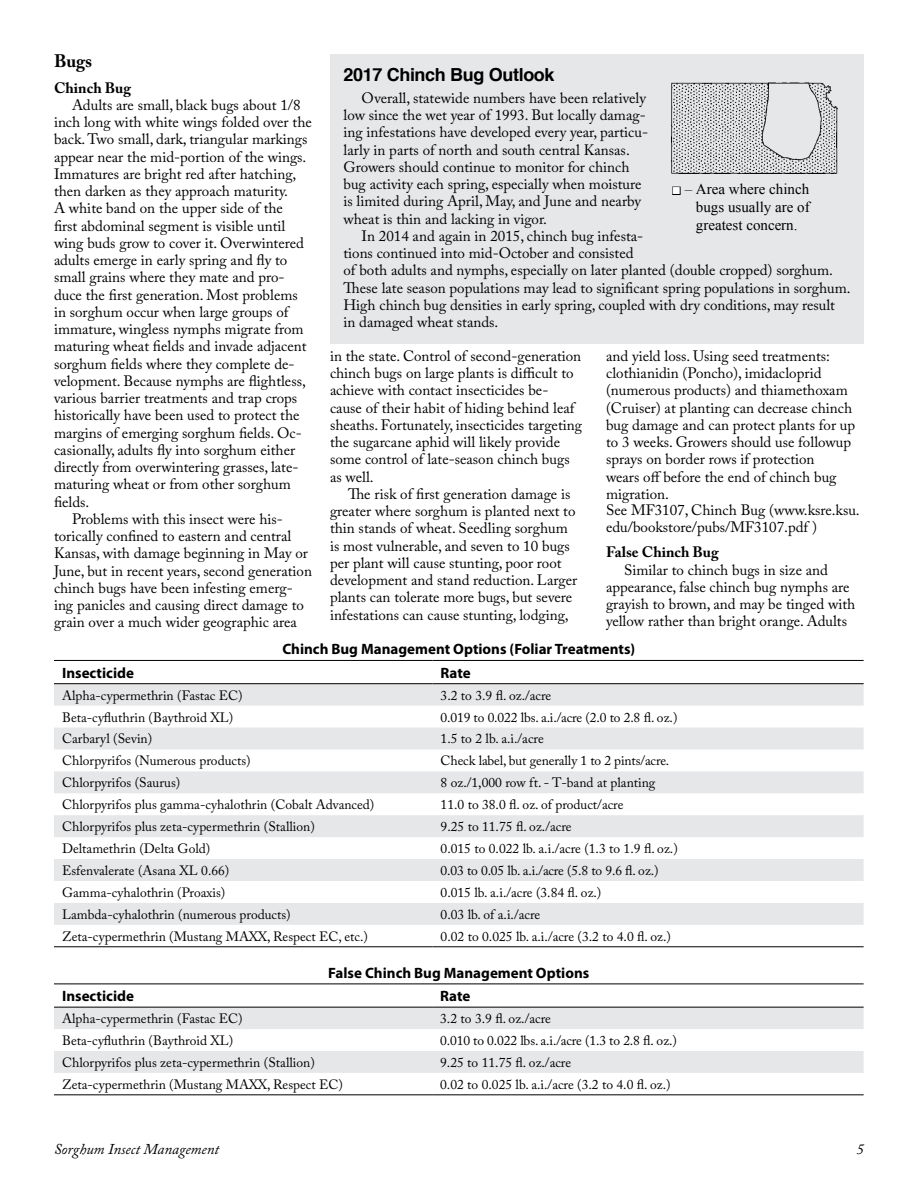
<style>
.page{position:relative;width:918px;height:1188px;background:#fff}
.page>*{position:absolute;margin:0;border:0;box-sizing:border-box;transform-origin:0 0}
.t1{font:700 18px "Helvetica";letter-spacing:-.02em;color:#000}
.t2{font:700 18px "Adobe Caslon Pro";color:#000}
.t3{font:15px/17.2px "Adobe Caslon Pro";color:#000}
.t4{font:700 15px "Myriad Pro";color:#000}
.t5{font:15px/18px "Times New Roman";color:#000;text-align:justify}
.t6{font:italic 15px "Adobe Caslon Pro";color:#000}
.t7{font:700 15px "Adobe Caslon Pro";color:#000}
.t8{font:13.5px "Adobe Caslon Pro";color:#000}
.s1{font-style:italic;color:#fff}
.s2{font-style:italic}
</style>
<div class="page">
<svg style="left:54px;top:684px;width:810px;height:241px;fill:#e6e7e8"></svg>
<hr style="left:54px;top:660px;width:379px;height:1px;background:#000">
<hr style="left:433px;top:660px;width:431px;height:1px;background:#000">
<hr style="left:54px;top:683px;width:379px;height:1px;background:#000">
<hr style="left:433px;top:683px;width:431px;height:1px;background:#000">
<hr style="left:54px;top:946px;width:379px;height:1px;background:#000">
<hr style="left:433px;top:946px;width:431px;height:1px;background:#000">
<svg style="left:54px;top:1008px;width:810px;height:65px;fill:#e6e7e8"></svg>
<hr style="left:54px;top:984px;width:378px;height:1px;background:#000">
<hr style="left:432px;top:984px;width:432px;height:1px;background:#000">
<hr style="left:54px;top:1007px;width:378px;height:1px;background:#000">
<hr style="left:432px;top:1007px;width:432px;height:1px;background:#000">
<hr style="left:54px;top:1094px;width:378px;height:1px;background:#000">
<hr style="left:432px;top:1094px;width:432px;height:1px;background:#000">
<div style="left:330px;top:54px;width:534px;height:290px;background:#e6e7e8"></div>
<img style="left:671px;top:82px;width:167px;height:92px">
<div style="left:672px;top:187px;width:9px;height:8px;border:2px solid #000"></div>
<p class="t2" style="left:54px;top:50px;width:40px">Bugs</p>
<p class="t7" style="left:54px;top:79px;width:78px">Chinch Bug</p>
<p class="t3" style="left:72px;top:96px;width:230px">Adults are small, black bugs about 1/8</p>
<p class="t3" style="left:54px;top:113px;width:259px">inch long with white wings folded over the</p>
<p class="t3" style="left:54px;top:131px;width:255px">back. Two small, dark, triangular markings</p>
<p class="t3" style="left:54px;top:148px;width:254px">appear near the mid-portion of the wings.</p>
<p class="t3" style="left:54px;top:165px;width:244px">Immatures are bright red after hatching,</p>
<p class="t3" style="left:54px;top:182px;width:236px">then darken as they approach maturity.</p>
<p class="t3" style="left:54px;top:200px;width:231px">A white band on the upper side of the</p>
<p class="t3" style="left:54px;top:217px;width:233px">first abdominal segment is visible until</p>
<p class="t3" style="left:54px;top:234px;width:252px">wing buds grow to cover it. Overwintered</p>
<p class="t3" style="left:54px;top:251px;width:235px">adults emerge in early spring and fly to</p>
<p class="t3" style="left:54px;top:269px;width:232px">small grains where they mate and pro-</p>
<p class="t3" style="left:54px;top:286px;width:245px">duce the first generation. Most problems</p>
<p class="t3" style="left:54px;top:303px;width:236px">in sorghum occur when large groups of</p>
<p class="t3" style="left:54px;top:320px;width:251px">immature, wingless nymphs migrate from</p>
<p class="t3" style="left:54px;top:338px;width:254px">maturing wheat fields and invade adjacent</p>
<p class="t3" style="left:54px;top:355px;width:242px">sorghum fields where they complete de-</p>
<p class="t3" style="left:54px;top:372px;width:253px">velopment. Because nymphs are flightless,</p>
<p class="t3" style="left:54px;top:389px;width:245px">various barrier treatments and trap crops</p>
<p class="t3" style="left:54px;top:407px;width:247px">historically have been used to protect the</p>
<p class="t3" style="left:54px;top:424px;width:249px">margins of emerging sorghum fields. Oc-</p>
<p class="t3" style="left:54px;top:441px;width:243px">casionally, adults fly into sorghum either</p>
<p class="t3" style="left:54px;top:458px;width:244px">directly from overwintering grasses, late-</p>
<p class="t3" style="left:54px;top:476px;width:238px">maturing wheat or from other sorghum</p>
<p class="t3" style="left:54px;top:493px;width:37px">fields.</p>
<p class="t3" style="left:72px;top:510px;width:212px">Problems with this insect were his-</p>
<p class="t3" style="left:54px;top:527px;width:239px">torically confined to eastern and central</p>
<p class="t3" style="left:54px;top:545px;width:255px">Kansas, with damage beginning in May or</p>
<p class="t3" style="left:54px;top:562px;width:260px">June, but in recent years, second generation</p>
<p class="t3" style="left:54px;top:579px;width:240px">chinch bugs have been infesting emerg-</p>
<p class="t3" style="left:54px;top:596px;width:252px">ing panicles and causing direct damage to</p>
<p class="t3" style="left:54px;top:614px;width:245px">grain over a much wider geographic area</p>
<p class="t1" style="left:344px;top:60px;width:213px">2017 Chinch Bug Outlook</p>
<p class="t3" style="left:344px;top:89px;width:306px;text-indent:18px">Overall, statewide numbers have been relatively low since the wet year of 1993. But locally damag&shy;ing infestations have developed every year, particu&shy;larly in parts of north and south central Kansas.<br>Growers should continue to monitor for chinch bug activity each spring, especially when moisture is limited during April, May, and June and nearby wheat is thin and lacking in vigor.</p>
<p class="t3" style="left:344px;top:227px;width:509px;text-indent:18px">In 2014 and again in 2015, chinch bug infesta-<br>tions continued into mid-October and consisted<br>of both adults and nymphs, especially on later planted (double cropped) sorghum.<br>These late season populations may lead to significant spring populations in sorghum.<br>High chinch bug densities in early spring, coupled with dry conditions, may result in damaged wheat stands.</p>
<p class="t5" style="left:696px;top:180px;width:115px;text-indent:-24px"><span class="s1">■</span> <span class="s2">–</span> Area where chinch bugs usually are of greatest concern.</p>
<p class="t3" style="left:606px;top:347px;width:255px">and yield loss. Using seed treatments: clothianidin (Poncho), imidacloprid (numerous products) and thiamethoxam (Cruiser) at planting can decrease chinch bug damage and can protect plants for up to 3 weeks. Growers should use followup sprays on border rows if protection<br>wears off before the end of chinch bug migration.<br>See MF3107, Chinch Bug (www.ksre.ksu. edu/bookstore/pubs/MF3107.pdf )</p>
<p class="t7" style="left:606px;top:543px;width:114px">False Chinch Bug</p>
<p class="t3" style="left:606px;top:561px;width:251px;text-indent:18px">Similar to chinch bugs in size and appearance, false chinch bug nymphs are grayish to brown, and may be tinged with yellow rather than bright orange. Adults</p>
<p class="t4" style="left:282px;top:640px;width:354px">Chinch Bug Management Options (Foliar Treatments)</p>
<p class="t3" style="left:330px;top:347px;width:254px">in the state. Control of second-generation chinch bugs on large plants is difficult to achieve with contact insecticides be&shy;cause of their habit of hiding behind leaf sheaths. Fortunately, insecticides targeting the sugarcane aphid will likely provide some control of late-season chinch bugs as well.</p>
<p class="t3" style="left:330px;top:485px;width:249px;text-indent:18px">The risk of first generation damage is greater where sorghum is planted next to thin stands of wheat. Seedling sorghum is most vulnerable, and seven to 10 bugs per plant will cause stunting, poor root development and stand reduction. Larger plants can tolerate more bugs, but severe infestations can cause stunting, lodging,</p>
<p class="t4" style="left:62px;top:663px;width:73px">Insecticide</p>
<p class="t4" style="left:441px;top:663px;width:32px">Rate</p>
<p class="t8" style="left:62px;top:687px;width:182px">Alpha-cypermethrin (Fastac EC)</p>
<p class="t8" style="left:441px;top:687px;width:112px">3.2 to 3.9 fl. oz./acre</p>
<p class="t8" style="left:62px;top:709px;width:173px">Beta-cyfluthrin (Baythroid XL)</p>
<p class="t8" style="left:441px;top:709px;width:238px">0.019 to 0.022 lbs. a.i./acre (2.0 to 2.8 fl. oz.)</p>
<p class="t8" style="left:62px;top:731px;width:92px">Carbaryl (Sevin)</p>
<p class="t8" style="left:441px;top:731px;width:105px">1.5 to 2 lb. a.i./acre</p>
<p class="t8" style="left:62px;top:753px;width:190px">Chlorpyrifos (Numerous products)</p>
<p class="t8" style="left:441px;top:753px;width:230px">Check label, but generally 1 to 2 pints/acre.</p>
<p class="t8" style="left:62px;top:775px;width:120px">Chlorpyrifos (Saurus)</p>
<p class="t8" style="left:441px;top:775px;width:216px">8 oz./1,000 row ft. - T-band at planting</p>
<p class="t8" style="left:62px;top:797px;width:314px">Chlorpyrifos plus gamma-cyhalothrin (Cobalt Advanced)</p>
<p class="t8" style="left:441px;top:797px;width:184px">11.0 to 38.0 fl. oz. of product/acre</p>
<p class="t8" style="left:62px;top:819px;width:254px">Chlorpyrifos plus zeta-cypermethrin (Stallion)</p>
<p class="t8" style="left:441px;top:819px;width:132px">9.25 to 11.75 fl. oz./acre</p>
<p class="t8" style="left:62px;top:841px;width:150px">Deltamethrin (Delta Gold)</p>
<p class="t8" style="left:441px;top:841px;width:239px">0.015 to 0.022 lb. a.i./acre (1.3 to 1.9 fl. oz.)</p>
<p class="t8" style="left:62px;top:862px;width:169px">Esfenvalerate (Asana XL 0.66)</p>
<p class="t8" style="left:441px;top:862px;width:220px">0.03 to 0.05 lb. a.i./acre (5.8 to 9.6 fl. oz.)</p>
<p class="t8" style="left:62px;top:884px;width:165px">Gamma-cyhalothrin (Proaxis)</p>
<p class="t8" style="left:441px;top:884px;width:162px">0.015 lb. a.i./acre (3.84 fl. oz.)</p>
<p class="t8" style="left:62px;top:906px;width:230px">Lambda-cyhalothrin (numerous products)</p>
<p class="t8" style="left:441px;top:906px;width:101px">0.03 lb. of a.i./acre</p>
<p class="t8" style="left:62px;top:928px;width:307px">Zeta-cypermethrin (Mustang MAXX, Respect EC, etc.)</p>
<p class="t8" style="left:441px;top:928px;width:232px">0.02 to 0.025 lb. a.i./acre (3.2 to 4.0 fl. oz.)</p>
<p class="t4" style="left:328px;top:963px;width:263px">False Chinch Bug Management Options</p>
<p class="t4" style="left:62px;top:986px;width:73px">Insecticide</p>
<p class="t4" style="left:440px;top:986px;width:32px">Rate</p>
<p class="t8" style="left:62px;top:1011px;width:182px">Alpha-cypermethrin (Fastac EC)</p>
<p class="t8" style="left:440px;top:1011px;width:112px">3.2 to 3.9 fl. oz./acre</p>
<p class="t8" style="left:62px;top:1032px;width:173px">Beta-cyfluthrin (Baythroid XL)</p>
<p class="t8" style="left:440px;top:1032px;width:238px">0.010 to 0.022 lbs. a.i./acre (1.3 to 2.8 fl. oz.)</p>
<p class="t8" style="left:62px;top:1054px;width:254px">Chlorpyrifos plus zeta-cypermethrin (Stallion)</p>
<p class="t8" style="left:440px;top:1054px;width:132px">9.25 to 11.75 fl. oz./acre</p>
<p class="t8" style="left:62px;top:1076px;width:282px">Zeta-cypermethrin (Mustang MAXX, Respect EC)</p>
<p class="t8" style="left:440px;top:1076px;width:232px">0.02 to 0.025 lb. a.i./acre (3.2 to 4.0 fl. oz.)</p>
<p class="t6" style="left:54px;top:1140px;width:167px">Sorghum Insect Management</p>
<p class="t6" style="left:856px;top:1140px;width:9px">5</p>
</div>
